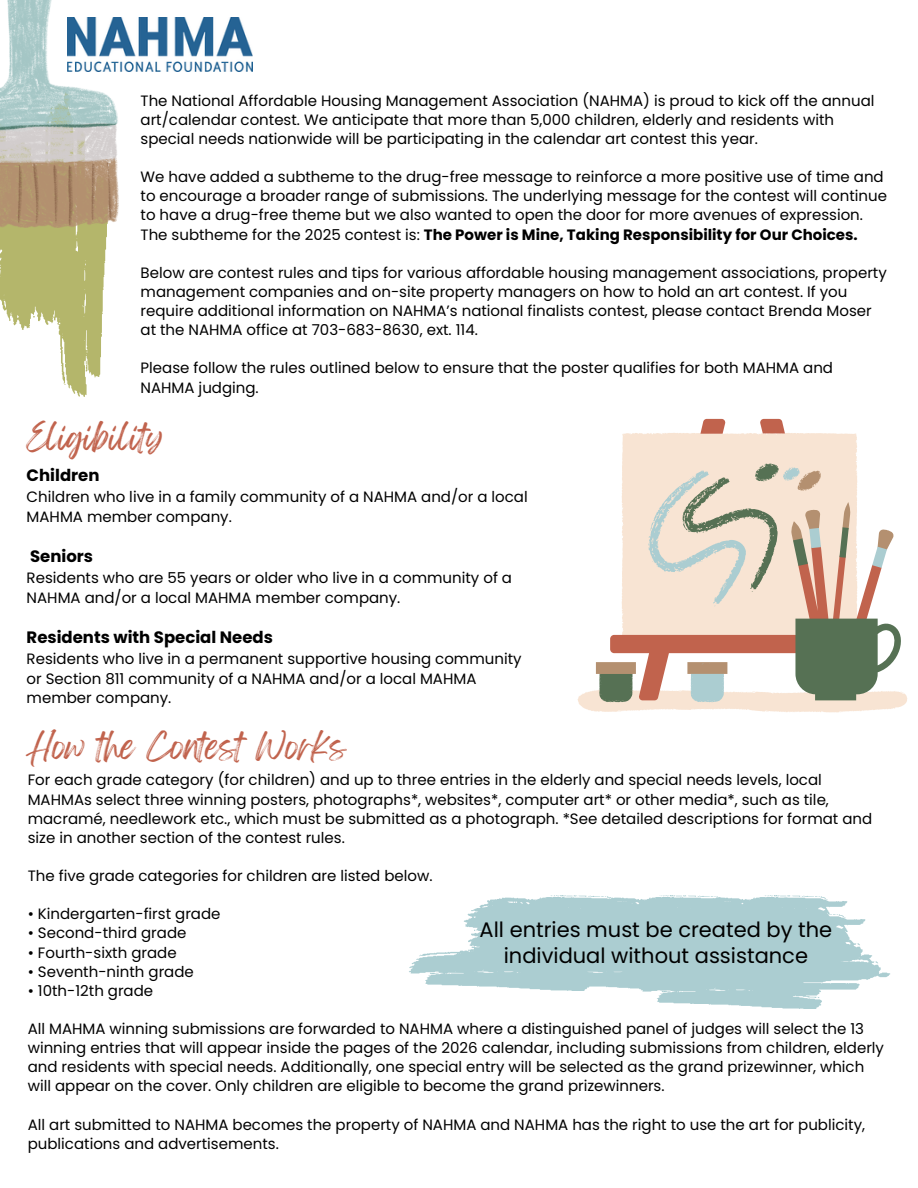
<style>
.page{position:relative;width:918px;height:1188px;background:#fff}
.page>*{position:absolute;margin:0;border:0;box-sizing:border-box;transform-origin:0 0}
.t1{font:30.45px "Feeling Passionate";color:#c1634d}
.t2{font:21px/25.8px "Poppins";color:#000;text-align:center}
.t3{font:700 16.5px "Poppins";color:#000}
.t4{font:15px/19.2px "Poppins";color:#000}
.s1{font-weight:700}
</style>
<div class="page">
<svg style="left:577px;top:663px;width:330px;height:50px;fill:#f8e4d3"></svg>
<svg style="left:622px;top:419px;width:235px;height:44px;fill:#f8e4d3"></svg>
<svg style="left:599px;top:463px;width:304px;height:239px"></svg>
<svg style="left:648px;top:467px;width:239px;height:235px;background:#d3c5b5"></svg>
<svg style="left:0;top:228px;width:107px;height:169px"></svg>
<img style="left:0;top:0;width:119px;height:228px">
<img style="left:68px;top:17px;width:184px;height:54px">
<svg style="left:409px;top:895px;width:481px;height:114px"></svg>
<p class="t4" style="left:141px;top:91px;width:735px">The National Affordable Housing Management Association (NAHMA) is proud to kick off the annual art/calendar contest. We anticipate that more than 5,000 children, elderly and residents with special needs nationwide will be participating in the calendar art contest this year.</p>
<p class="t4" style="left:141px;top:167px;width:748px">We have added a subtheme to the drug-free message to reinforce a more positive use of time and to encourage a broader range of submissions. The underlying message for the contest will continue to have a drug-free theme but we also wanted to open the door for more avenues of expression.<br>The subtheme for the 2025 contest is: <span class="s1">The Power is Mine, Taking Responsibility for Our Choices.</span></p>
<p class="t4" style="left:141px;top:263px;width:748px">Below are contest rules and tips for various affordable housing management associations, property management companies and on-site property managers on how to hold an art contest. If you require additional information on NAHMA’s national finalists contest, please contact Brenda Moser at the NAHMA office at 703-683-8630, ext. 114.</p>
<p class="t4" style="left:141px;top:359px;width:694px">Please follow the rules outlined below to ensure that the poster qualifies for both MAHMA and<br>NAHMA judging.</p>
<p class="t1" style="left:27px;top:413px;width:138px">Eligibility</p>
<p class="t3" style="left:27px;top:464px;width:74px">Children</p>
<p class="t4" style="left:27px;top:488px;width:503px">Children who live in a family community of a NAHMA and/or a local<br>MAHMA member company.</p>
<h1 class="t3" style="left:30px;top:545px;width:65px">Seniors</h1>
<p class="t4" style="left:27px;top:569px;width:487px">Residents who are 55 years or older who live in a community of a<br>NAHMA and/or a local MAHMA member company.</p>
<p class="t3" style="left:27px;top:626px;width:248px">Residents with Special Needs</p>
<p class="t4" style="left:27px;top:650px;width:496px">Residents who live in a permanent supportive housing community or Section 811 community of a NAHMA and/or a local MAHMA member company.</p>
<p class="t1" style="left:27px;top:722px;width:321px">How the Contest Works</p>
<p class="t4" style="left:28px;top:771px;width:846px">For each grade category (for children) and up to three entries in the elderly and special needs levels, local MAHMAs select three winning posters, photographs*, websites*, computer art* or other media*, such as tile, macramé, needlework etc., which must be submitted as a photograph. *See detailed descriptions for format and size in another section of the contest rules.</p>
<p class="t4" style="left:28px;top:866px;width:406px">The five grade categories for children are listed below.</p>
<p class="t4" style="left:28px;top:905px;width:194px">• Kindergarten-first grade</p>
<h1 class="t4" style="left:28px;top:924px;width:160px">• Second-third grade</h1>
<p class="t4" style="left:28px;top:943px;width:150px">• Fourth-sixth grade</p>
<p class="t4" style="left:28px;top:962px;width:168px">• Seventh-ninth grade</p>
<p class="t4" style="left:28px;top:981px;width:127px">• 10th-12th grade</p>
<p class="t4" style="left:28px;top:1019px;width:858px">All MAHMA winning submissions are forwarded to NAHMA where a distinguished panel of judges will select the 13 winning entries that will appear inside the pages of the 2026 calendar, including submissions from children, elderly and residents with special needs. Additionally, one special entry will be selected as the grand prizewinner, which will appear on the cover. Only children are eligible to become the grand prizewinners.</p>
<p class="t4" style="left:28px;top:1115px;width:839px">All art submitted to NAHMA becomes the property of NAHMA and NAHMA has the right to use the art for publicity, publications and advertisements.</p>
<p class="t2" style="left:480px;top:917px;width:354px">All entries must be created by the individual without assistance</p>
</div>
